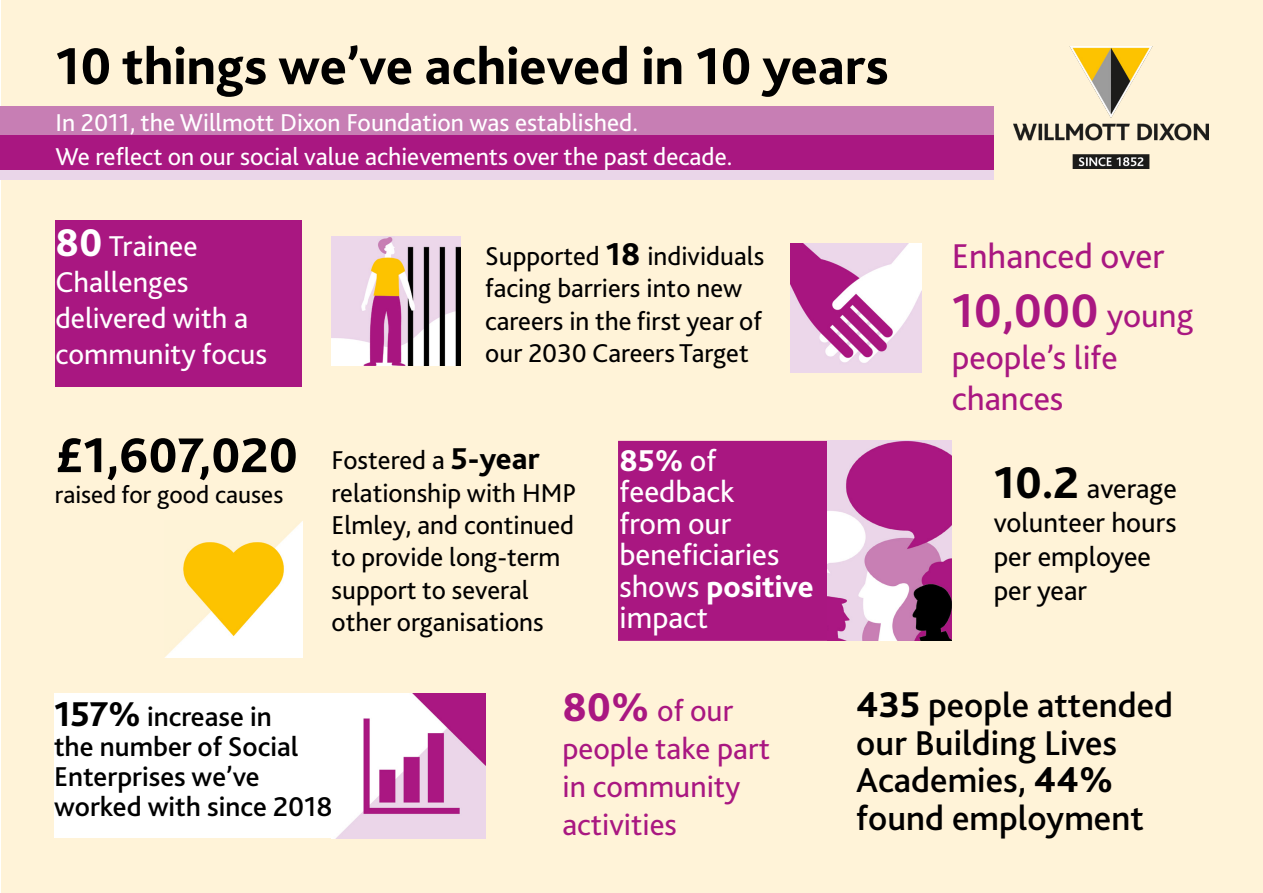
<style>
.page{position:relative;width:1263px;height:893px;background:#fff}
.page>*{position:absolute;margin:0;border:0;box-sizing:border-box;transform-origin:0 0}
.t1{font:800 54px "Bliss 2";color:#000}
.t2{font:800 51px "Bliss 2";color:#000}
.t3{font:700 49.5px "Bliss 2";color:#a91781}
.t4{font:500 36px/37.5px "Bliss 2";color:#000}
.t5{font:36px "Bliss 2";color:#a91781}
.t6{font:34.5px/41.4px "Bliss 2";color:#a91781}
.t7{font:31.5px/31.5px "Bliss 2";color:#fff}
.t8{font:31.5px/37.8px "Bliss 2";color:#a91781}
.t9{font:30px/36px "Bliss 2";color:#fff}
.t10{font:500 28.5px/30px "Bliss 2";color:#000}
.t11{font:28.5px/34.2px "Bliss 2";color:#000}
.t12{font:27px/32.4px "Bliss 2";color:#000}
.t13{font:25.5px/34px "Bliss 2";color:#fff}
.t14{font:25.5px "Bliss 2";color:#000}
.s1{font-weight:800;font-size:40.5px}
.s2{font-weight:800;font-size:33px}
.s3{font-weight:800;font-size:31.5px}
.s4{font-weight:800}
.s5{font-weight:800;font-size:36px}
.s6{font-weight:800;font-size:42px}
.s7{font-weight:400;font-size:34.5px}
.s8{font-weight:800;font-size:46.5px}
.s9{font-weight:800;font-size:37.5px}
</style>
<div class="page">
<div style="left:2px;top:0;width:1261px;height:893px;background:#fff3d8"></div>
<div style="left:55px;top:220px;width:246px;height:166px;background:#a91781"></div>
<img style="left:331px;top:236px;width:129px;height:129px">
<img style="left:165px;top:522px;width:137px;height:136px">
<img style="left:791px;top:244px;width:130px;height:129px">
<div style="left:54px;top:694px;width:295px;height:144px;background:#fff"></div>
<img style="left:336px;top:694px;width:149px;height:144px">
<img style="left:1014px;top:47px;width:195px;height:122px">
<div style="left:619px;top:442px;width:208px;height:198px;background:#a91781"></div>
<div style="left:618px;top:441px;width:210px;height:200px;border:2px solid #a91781"></div>
<div style="left:1px;top:107px;width:993px;height:63px;background:#a91781"></div>
<div style="left:1px;top:107px;width:993px;height:28px;background:#c77eb4"></div>
<div style="left:0;top:171px;width:994px;height:9px;background:#ead6e9"></div>
<img style="left:828px;top:441px;width:124px;height:200px">
<h1 class="t1" style="left:55px;top:33px;width:835px">10 things we’ve achieved in 10 years</h1>
<p class="t13" style="left:55px;top:105px;width:678px">In 2011, the Willmott Dixon Foundation was established.<br>We reflect on our social value achievements over the past decade.</p>
<p class="t9" style="left:55px;top:228px;width:213px"><span class="s1">80</span> Trainee<br>Challenges delivered with a community focus</p>
<h2 class="t2" style="left:55px;top:423px;width:245px">£1,607,020</h2>
<p class="t14" style="left:55px;top:478px;width:230px">raised for good causes</p>
<p class="t12" style="left:485px;top:239px;width:280px">Supported <span class="s2">18</span> individuals facing barriers into new careers in the first year of our 2030 Careers Target</p>
<p class="t12" style="left:332px;top:443px;width:246px">Fostered a <span class="s3">5-year </span>relationship with HMP<br>Elmley, and continued to provide long-term support to several other organisations</p>
<p class="t7" style="left:619px;top:444px;width:196px"><span class="s4">85%</span> of feedback<br>from our beneficiaries shows <span class="s4">positive </span>impact</p>
<p class="t10" style="left:54px;top:701px;width:280px"><span class="s5">157%</span> increase in<br>the number of Social<br>Enterprises we’ve worked with since 2018</p>
<p class="t8" style="left:562px;top:691px;width:209px"><span class="s6">80%</span> of our people take part in community activities</p>
<h3 class="t5" style="left:952px;top:233px;width:214px">Enhanced over</h3>
<h3 class="t3" style="left:952px;top:280px;width:243px">10,000 <span class="s7">young</span></h3>
<p class="t6" style="left:952px;top:336px;width:167px">people’s life chances</p>
<p class="t11" style="left:994px;top:471px;width:185px"><span class="s8">10.2</span> average volunteer hours per employee per year</p>
<h3 class="t4" style="left:856px;top:685px;width:318px"><span class="s9">435</span> people attended our Building Lives<br>Academies, <span class="s9">44% </span>found employment</h3>
</div>
